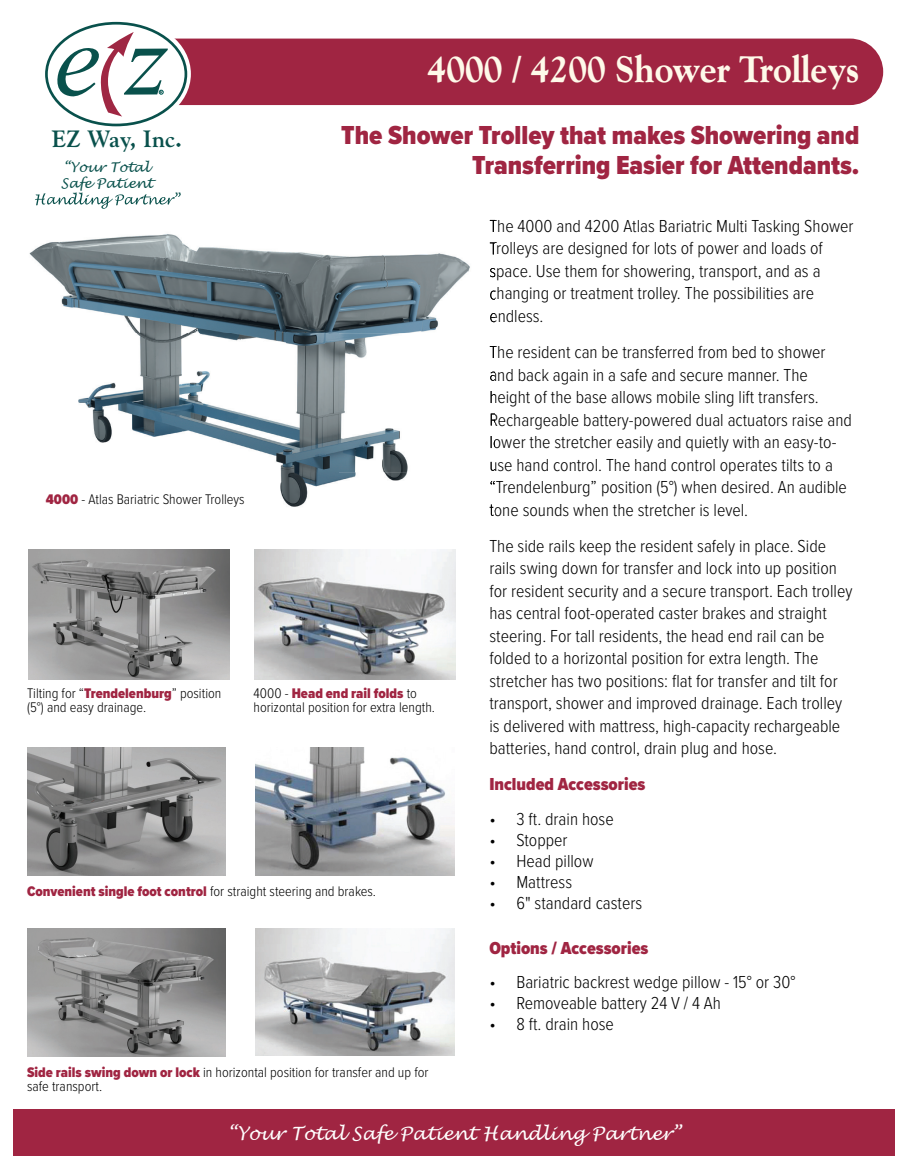
<style>
.page{position:relative;width:905px;height:1175px;background:#fff}
.page>*{position:absolute;margin:0;border:0;box-sizing:border-box;transform-origin:0 0}
.t1{font:800 37.5px "Goudy";color:#fef9e9;scale:.9 1}
.t2{font:900 27px/30px "Proxima Nova Cond";color:#a02542;text-align:right}
.t3{font:700 23.55px "Goudy";color:#09514c}
.t4{font:italic 18.3px "Lucida Handwriting";color:#fff}
.t5{font:300 18px/22.5px "Proxima Nova Cond";color:#000}
.t6{font:900 18px "Proxima Nova Cond";color:#a02542}
.t7{font:300 14.4px/14.4px "Proxima Nova Cond";color:#000}
.t8{font:italic 13.5px/16px "Lucida Handwriting";color:#09514c}
.s1{font-weight:900;color:#a02542}
</style>
<div class="page">
<img style="left:27px;top:928px;width:199px;height:128px">
<img style="left:256px;top:928px;width:198px;height:127px">
<img style="left:28px;top:549px;width:201px;height:130px">
<img style="left:255px;top:549px;width:200px;height:131px">
<img style="left:27px;top:747px;width:199px;height:128px">
<img style="left:256px;top:747px;width:198px;height:129px">
<div style="left:176px;top:39px;width:707px;height:66px;background:#a02542"></div>
<div style="left:13px;top:1109px;width:881px;height:47px;background:#a02542"></div>
<svg style="left:53px;top:19px;width:138px;height:110px"></svg>
<div style="left:46px;top:22px;width:141px;height:104px;border:3px solid #09514c;border-radius:50%"></div>
<svg style="left:54px;top:32px;width:114px;height:85px"></svg>
<img style="left:29px;top:219px;width:465px;height:288px">
<img style="left:35px;top:194px;width:146px;height:15px">
<img style="left:490px;top:220px;width:4px;height:15px">
<img style="left:490px;top:242px;width:4px;height:16px">
<img style="left:490px;top:265px;width:4px;height:15px">
<img style="left:490px;top:287px;width:4px;height:16px">
<svg style="left:490px;top:310px;width:4px;height:12px"></svg>
<svg style="left:490px;top:346px;width:4px;height:12px"></svg>
<img style="left:490px;top:368px;width:4px;height:16px">
<img style="left:490px;top:391px;width:4px;height:15px">
<img style="left:490px;top:413px;width:4px;height:16px">
<img style="left:490px;top:436px;width:4px;height:15px">
<img style="left:490px;top:458px;width:4px;height:16px">
<img style="left:490px;top:481px;width:4px;height:15px">
<svg style="left:489px;top:503px;width:5px;height:13px"></svg>
<h3 class="t3" style="left:52px;top:125px;width:132px">EZ Way, Inc.</h3>
<p class="t8" style="left:61px;top:160px;width:93px">“Your Total<br>Safe Patient</p>
<h1 class="t1" style="left:427px;top:47px;width:481px">4000 / 4200 Shower Trolleys</h1>
<h2 class="t2" style="left:341px;top:120px;width:519px">The Shower Trolley that makes Showering and<br>Transferring Easier for Attendants.</h2>
<p class="t7" style="left:46px;top:491px;width:200px"><span class="s1">4000</span> - Atlas Bariatric Shower Trolleys</p>
<p class="t7" style="left:27px;top:685px;width:196px">Tilting for “<span class="s1">Trendelenburg</span>” position (5°) and easy drainage.</p>
<p class="t7" style="left:253px;top:685px;width:183px">4000 - <span class="s1">Head end rail folds</span> to horizontal position for extra length.</p>
<p class="t7" style="left:27px;top:883px;width:350px"><span class="s1">Convenient single foot control</span> for straight steering and brakes.</p>
<p class="t7" style="left:27px;top:1064px;width:403px"><span class="s1">Side rails swing down or lock</span> in horizontal position for transfer and up for safe transport.</p>
<p class="t5" style="left:489px;top:214px;width:365px">The 4000 and 4200 Atlas Bariatric Multi Tasking Shower Trolleys are designed for lots of power and loads of space. Use them for showering, transport, and as a changing or treatment trolley. The possibilities are endless.</p>
<p class="t5" style="left:489px;top:340px;width:364px">The resident can be transferred from bed to shower and back again in a safe and secure manner. The height of the base allows mobile sling lift transfers.<br>Rechargeable battery-powered dual actuators raise and lower the stretcher easily and quietly with an easy-to&shy;use hand control. The hand control operates tilts to a “Trendelenburg” position (5°) when desired. An audible tone sounds when the stretcher is level.</p>
<p class="t5" style="left:489px;top:533px;width:364px">The side rails keep the resident safely in place. Side rails swing down for transfer and lock into up position for resident security and a secure transport. Each trolley has central foot-operated caster brakes and straight steering. For tall residents, the head end rail can be folded to a horizontal position for extra length. The stretcher has two positions: flat for transfer and tilt for transport, shower and improved drainage. Each trolley is delivered with mattress, high-capacity rechargeable batteries, hand control, drain plug and hose.</p>
<p class="t6" style="left:489px;top:771px;width:157px">Included Accessories</p>
<p class="t5" style="left:489px;top:806px;width:126px">• 3 ft. drain hose</p>
<p class="t5" style="left:489px;top:827px;width:80px">• Stopper</p>
<p class="t5" style="left:489px;top:848px;width:106px">• Head pillow</p>
<p class="t5" style="left:489px;top:869px;width:84px">• Mattress</p>
<p class="t5" style="left:489px;top:890px;width:154px">• 6" standard casters</p>
<p class="t6" style="left:489px;top:934px;width:160px">Options / Accessories</p>
<p class="t5" style="left:489px;top:970px;width:308px">• Bariatric backrest wedge pillow - 15° or 30°</p>
<p class="t5" style="left:489px;top:991px;width:233px">• Removeable battery 24 V / 4 Ah</p>
<p class="t5" style="left:489px;top:1012px;width:126px">• 8 ft. drain hose</p>
<p class="t4" style="left:228px;top:1122px;width:454px">“Your Total Safe Patient Handling Partner”</p>
</div>
